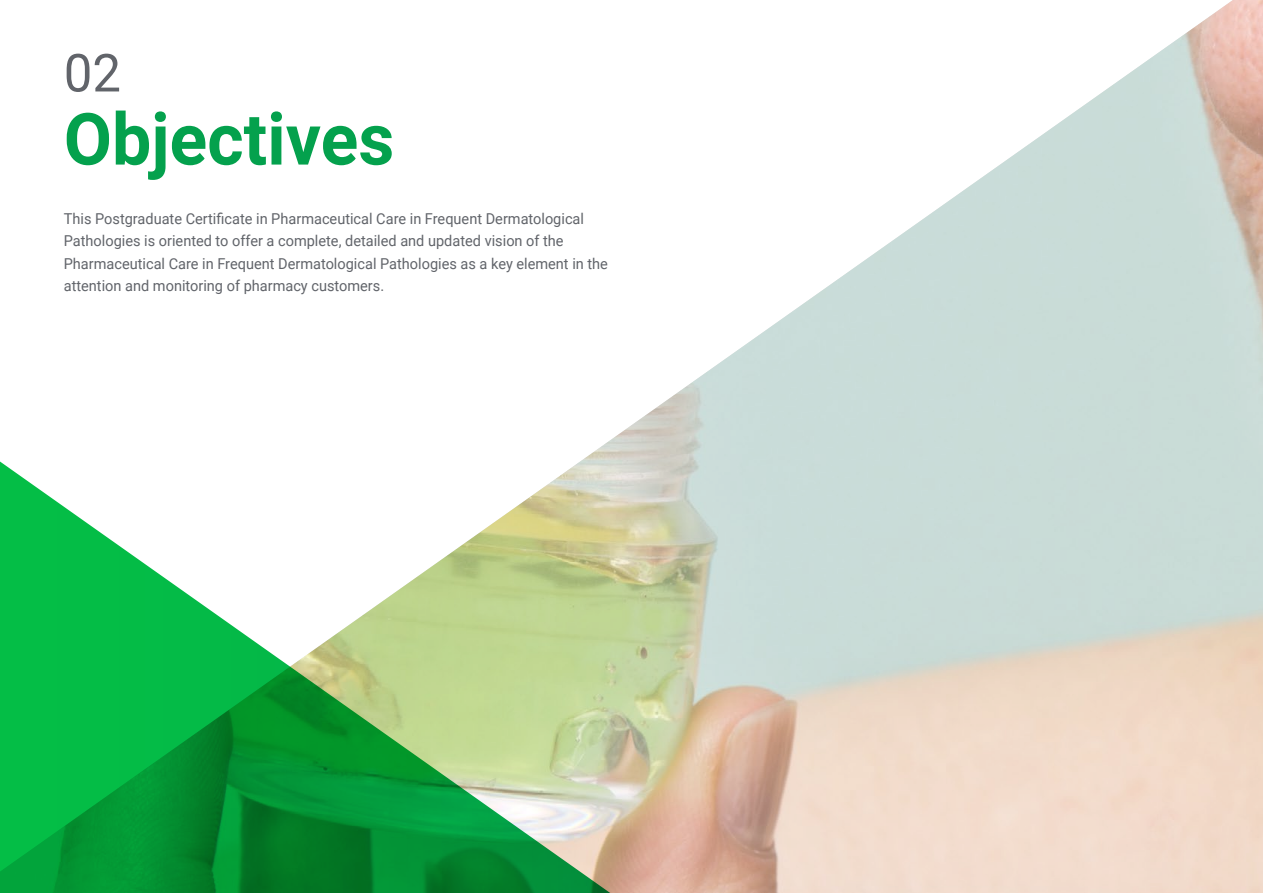
<style>
.page{position:relative;width:1263px;height:893px;background:#fff}
.page>*{position:absolute;margin:0;border:0;box-sizing:border-box;transform-origin:0 0}
.t1{font:700 72px "Roboto";color:#04a14d}
.t2{font:52.5px "Roboto";color:#61646a}
.t3{font:15px/22.5px "Roboto";color:#61646a}
</style>
<div class="page">
<img style="left:602px;top:0;width:661px;height:893px">
<svg style="left:0;top:446px;width:640px;height:447px"></svg>
<h2 class="t2" style="left:64px;top:36px;width:59px">02</h2>
<h1 class="t1" style="left:64px;top:89px;width:332px">Objectives</h1>
<p class="t3" style="left:64px;top:207px;width:546px">This Postgraduate Certificate in Pharmaceutical Care in Frequent Dermatological Pathologies is oriented to offer a complete, detailed and updated vision of the Pharmaceutical Care in Frequent Dermatological Pathologies as a key element in the attention and monitoring of pharmacy customers.</p>
</div>
